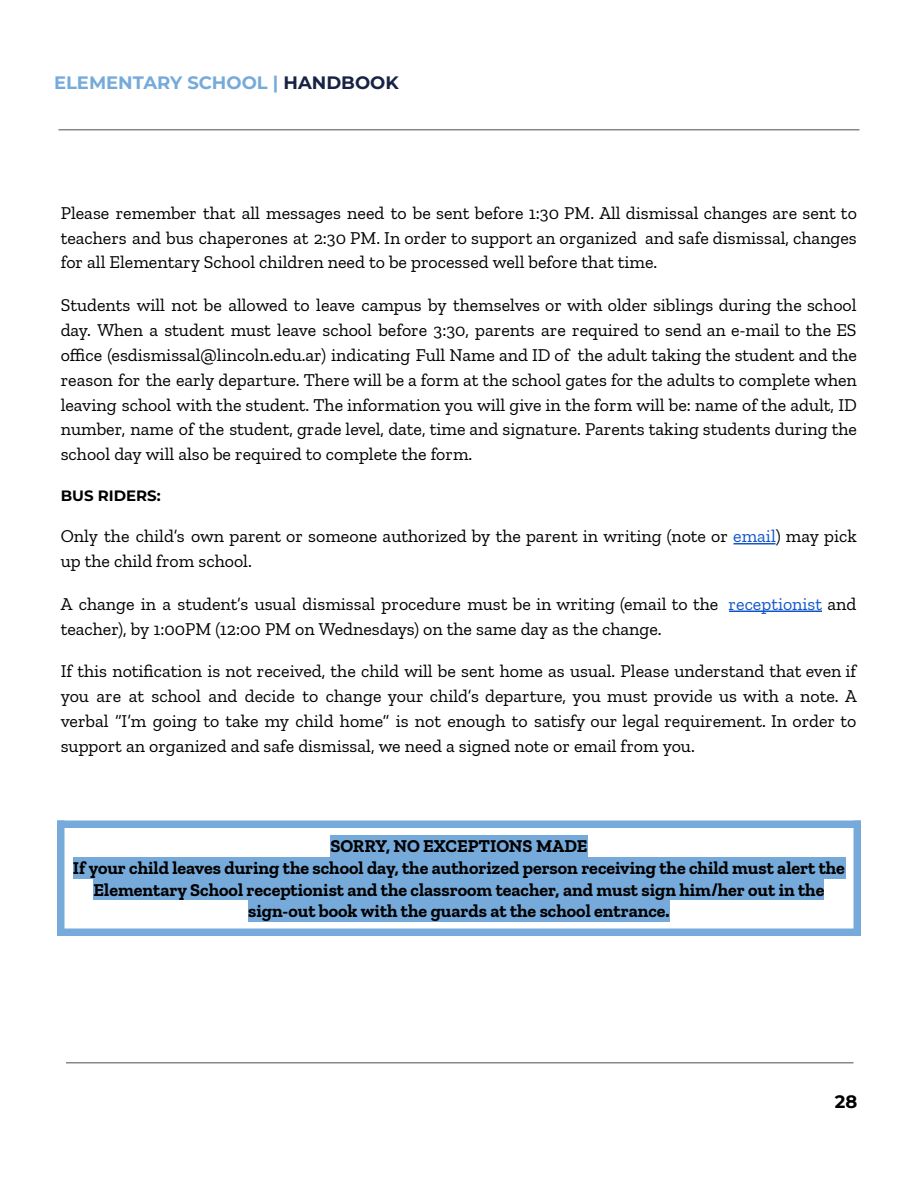
<style>
.page{position:relative;width:918px;height:1188px;background:#fff}
.page>*{position:absolute;margin:0;border:0;box-sizing:border-box;transform-origin:0 0}
.t1{font:18px/24.9px "Zilla Slab";color:#000;text-align:justify}
.t2{font:700 18px/21.6px "Zilla Slab";color:#000;text-align:center}
.t3{font:700 18px "Montserrat";color:#75aadb}
.t4{font:700 18px "Montserrat";color:#000}
.t5{font:700 15px "Montserrat";color:#000}
.s1{color:#182343}
.s2{color:#15c}
</style>
<div class="page">
<div style="left:330px;top:835px;width:258px;height:22px;background:#75aadb"></div>
<div style="left:73px;top:857px;width:772px;height:22px;background:#75aadb"></div>
<div style="left:94px;top:879px;width:730px;height:21px;background:#75aadb"></div>
<div style="left:248px;top:900px;width:422px;height:22px;background:#75aadb"></div>
<hr style="left:58px;top:129px;width:802px;height:1px;background:#888">
<hr style="left:66px;top:1062px;width:788px;height:2px;background:#888">
<hr style="left:734px;top:543px;width:41px;height:1px;background:#15c">
<hr style="left:729px;top:610px;width:93px;height:2px;background:#15c">
<div style="left:57px;top:820px;width:7px;height:116px;background:#75aadb"></div>
<div style="left:854px;top:820px;width:7px;height:116px;background:#75aadb"></div>
<div style="left:57px;top:820px;width:804px;height:8px;background:#75aadb"></div>
<div style="left:57px;top:928px;width:804px;height:8px;background:#75aadb"></div>
<p class="t3" style="left:54px;top:72px;width:346px">ELEMENTARY SCHOOL | <span class="s1">HANDBOOK</span></p>
<p class="t1" style="left:61px;top:200px;width:798px">Please remember that all messages need to be sent before 1:30 PM. All dismissal changes are sent to teachers and bus chaperones at 2:30 PM. In order to support an organized and safe dismissal, changes for all Elementary School children need to be processed well before that time.</p>
<p class="t1" style="left:61px;top:293px;width:798px">Students will not be allowed to leave campus by themselves or with older siblings during the school day. When a student must leave school before 3:30, parents are required to send an e-mail to the ES office (esdismissal@lincoln.edu.ar) indicating Full Name and ID of the adult taking the student and the reason for the early departure. There will be a form at the school gates for the adults to complete when leaving school with the student. The information you will give in the form will be: name of the adult, ID number, name of the student, grade level, date, time and signature. Parents taking students during the school day will also be required to complete the form.</p>
<p class="t5" style="left:61px;top:486px;width:101px">BUS RIDERS:</p>
<p class="t1" style="left:61px;top:523px;width:798px">Only the child’s own parent or someone authorized by the parent in writing (note or <span class="s2">email</span>) may pick up the child from school.</p>
<p class="t1" style="left:61px;top:591px;width:797px">A change in a student’s usual dismissal procedure must be in writing (email to the <span class="s2">receptionist</span> and teacher), by 1:00PM (12:00 PM on Wednesdays) on the same day as the change.</p>
<p class="t1" style="left:61px;top:659px;width:798px">If this notification is not received, the child will be sent home as usual. Please understand that even if you are at school and decide to change your child’s departure, you must provide us with a note. A verbal “I’m going to take my child home” is not enough to satisfy our legal requirement. In order to support an organized and safe dismissal, we need a signed note or email from you.</p>
<p class="t2" style="left:73px;top:835px;width:774px">SORRY, NO EXCEPTIONS MADE<br>If your child leaves during the school day, the authorized person receiving the child must alert the Elementary School receptionist and the classroom teacher, and must sign him/her out in the sign-out book with the guards at the school entrance.</p>
<p class="t4" style="left:835px;top:1091px;width:24px">28</p>
</div>
